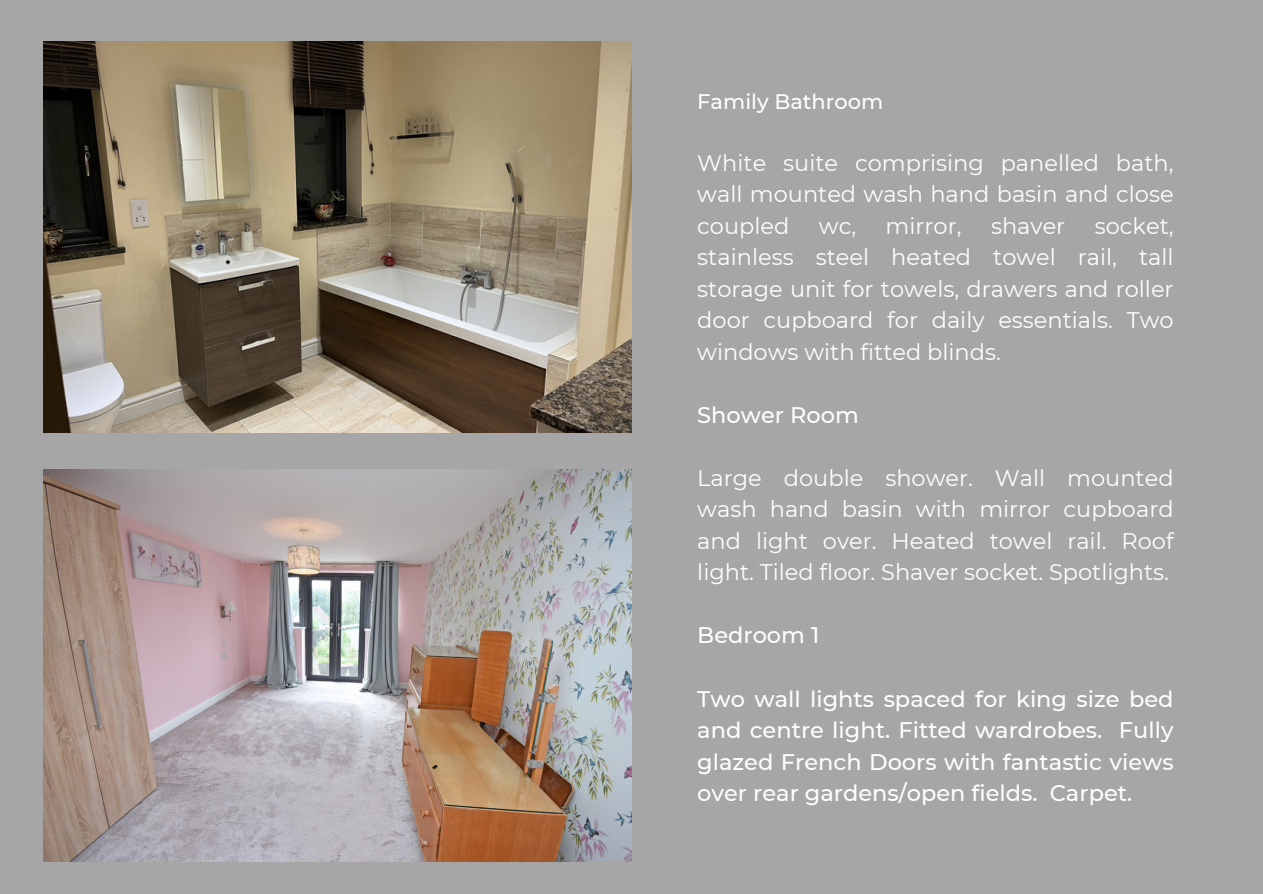
<style>
.page{position:relative;width:1263px;height:894px;background:#fff}
.page>*{position:absolute;margin:0;border:0;box-sizing:border-box;transform-origin:0 0}
.t1{font:22.5px/31.5px "Montserrat";color:#fcfeff;text-align:justify}
.t2{font:500 22.5px/31.5px "Montserrat";color:#fcfeff;text-align:justify}
.t3{font:500 21px "Montserrat";color:#fcfeff}
</style>
<div class="page">
<div style="left:0;top:0;width:1263px;height:893px;background:#a6a6a6"></div>
<img style="left:44px;top:469px;width:587px;height:391px">
<img style="left:44px;top:41px;width:587px;height:392px">
<h1 class="t3" style="left:697px;top:88px;width:188px">Family Bathroom</h1>
<p class="t1" style="left:697px;top:147px;width:478px">White suite comprising panelled bath, wall mounted wash hand basin and close coupled</p>
<p class="t1" style="left:697px;top:210px;width:478px;text-indent:397px">socket, stainless steel heated towel rail, tall storage unit for towels, drawers and roller door cupboard for daily essentials. Two windows with fitted blinds.</p>
<p class="t1" style="left:819px;top:210px;width:39px">wc,</p>
<p class="t1" style="left:886px;top:210px;width:77px">mirror,</p>
<p class="t1" style="left:991px;top:210px;width:76px">shaver</p>
<h1 class="t2" style="left:697px;top:399px;width:163px">Shower Room</h1>
<p class="t1" style="left:697px;top:462px;width:478px">Large double shower. Wall mounted wash hand basin with mirror cupboard and light over. Heated towel rail. Roof light. Tiled floor. Shaver socket. Spotlights.</p>
<h1 class="t2" style="left:697px;top:619px;width:124px">Bedroom 1</h1>
<h1 class="t2" style="left:697px;top:682px;width:478px">Two wall lights spaced for king size bed and centre light. Fitted wardrobes. Fully glazed French Doors with fantastic views over rear gardens/open fields. Carpet.</h1>
</div>
